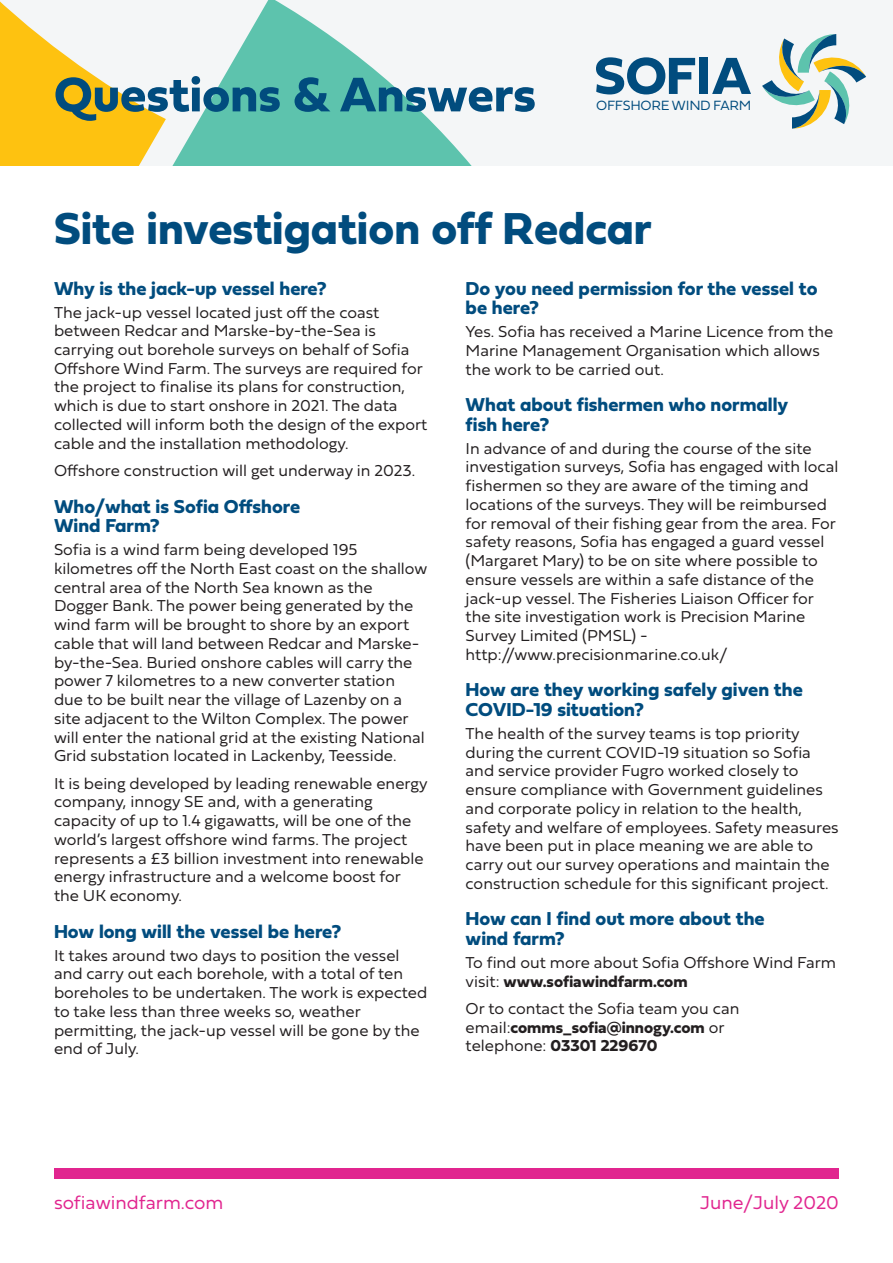
<style>
.page{position:relative;width:893px;height:1263px;background:#fff}
.page>*{position:absolute;margin:0;border:0;box-sizing:border-box;transform-origin:0 0}
.t1{font:50.7px "Fieldwork Geo Bold";color:#014c7e}
.t2{font:46.65px "Fieldwork Geo Bold";color:#014c7e}
.t3{font:19.5px/19.5px "Fieldwork Geo Bold";color:#014c7e}
.t4{font:19.35px "Fieldwork Hum Light";color:#e1258f}
.t5{font:16.5px/18.8px "Fieldwork Hum Light";color:#231f20}
.t6{font:700 16.5px/18.8px "Fieldwork Hum";color:#231f20}
.t7{font:13.95px "Fieldwork Hum Light";letter-spacing:-.02em;color:#014c7e}
.s1{font-family:"Fieldwork Hum Light";font-weight:400}
</style>
<div class="page">
<div style="left:0;top:0;width:893px;height:166px;background:#f4f6f7"></div>
<svg style="left:172px;top:0;width:300px;height:166px;fill:#5dc3ad"></svg>
<svg style="left:0;top:1px;width:166px;height:165px"></svg>
<svg style="left:762px;top:34px;width:104px;height:95px"></svg>
<div style="left:54px;top:1168px;width:785px;height:10px;background:#e1258f"></div>
<h1 class="t1" style="left:54px;top:55px;width:699px">Questions &amp; Answers <sup>SOFIA</sup></h1>
<p class="t7" style="left:596px;top:94px;width:157px">OFFSHORE WIND FARM</p>
<h2 class="t2" style="left:54px;top:192px;width:599px">Site investigation off Redcar</h2>
<p class="t3" style="left:54px;top:277px;width:274px">Why is the jack-up vessel here?</p>
<p class="t5" style="left:54px;top:302px;width:375px">The jack-up vessel located just off the coast between Redcar and Marske-by-the-Sea is carrying out borehole surveys on behalf of Sofia Offshore Wind Farm. The surveys are required for the project to finalise its plans for construction, which is due to start onshore in 2021. The data collected will inform both the design of the export cable and the installation methodology.</p>
<p class="t5" style="left:54px;top:460px;width:363px">Offshore construction will get underway in 2023.</p>
<p class="t3" style="left:54px;top:495px;width:248px">Who/what is Sofia Offshore<br>Wind Farm?</p>
<p class="t5" style="left:54px;top:539px;width:375px">Sofia is a wind farm being developed 195 kilometres off the North East coast on the shallow central area of the North Sea known as the Dogger Bank. The power being generated by the wind farm will be brought to shore by an export cable that will land between Redcar and Marske&shy;by-the-Sea. Buried onshore cables will carry the power 7 kilometres to a new converter station due to be built near the village of Lazenby on a site adjacent to the Wilton Complex. The power will enter the national grid at the existing National Grid substation located in Lackenby, Teesside.</p>
<p class="t5" style="left:54px;top:773px;width:375px">It is being developed by leading renewable energy company, innogy SE and, with a generating capacity of up to 1.4 gigawatts, will be one of the world’s largest offshore wind farms. The project represents a £3 billion investment into renewable energy infrastructure and a welcome boost for the UK economy.</p>
<p class="t3" style="left:54px;top:920px;width:289px">How long will the vessel be here?</p>
<p class="t5" style="left:54px;top:945px;width:375px">It takes around two days to position the vessel and carry out each borehole, with a total of ten boreholes to be undertaken. The work is expected to take less than three weeks so, weather permitting, the jack-up vessel will be gone by the end of July.</p>
<p class="t3" style="left:466px;top:277px;width:353px">Do you need permission for the vessel to be here?</p>
<p class="t5" style="left:466px;top:321px;width:369px">Yes. Sofia has received a Marine Licence from the<br>Marine Management Organisation which allows the work to be carried out.</p>
<p class="t3" style="left:466px;top:394px;width:324px">What about fishermen who normally fish here?</p>
<p class="t5" style="left:466px;top:438px;width:374px">In advance of and during the course of the site investigation surveys, Sofia has engaged with local fishermen so they are aware of the timing and locations of the surveys. They will be reimbursed for removal of their fishing gear from the area. For safety reasons, Sofia has engaged a guard vessel (Margaret Mary) to be on site where possible to ensure vessels are within a safe distance of the jack-up vessel. The Fisheries Liaison Officer for the site investigation work is Precision Marine Survey Limited (PMSL) - http://www.precisionmarine.co.uk/</p>
<p class="t3" style="left:466px;top:679px;width:339px">How are they working safely given the<br>COVID-19 situation?</p>
<p class="t5" style="left:466px;top:723px;width:375px">The health of the survey teams is top priority during the current COVID-19 situation so Sofia and service provider Fugro worked closely to ensure compliance with Government guidelines and corporate policy in relation to the health, safety and welfare of employees. Safety measures have been put in place meaning we are able to carry out our survey operations and maintain the construction schedule for this significant project.</p>
<p class="t3" style="left:466px;top:908px;width:301px">How can I find out more about the wind farm?</p>
<p class="t5" style="left:466px;top:952px;width:372px">To find out more about Sofia Offshore Wind Farm</p>
<p class="t6" style="left:466px;top:971px;width:223px"><span class="s1">visit:</span> www.sofiawindfarm.com</p>
<p class="t5" style="left:466px;top:998px;width:275px">Or to contact the Sofia team you can</p>
<p class="t6" style="left:466px;top:1017px;width:260px"><span class="s1">email:</span>comms_sofia@innogy.com <span class="s1">or telephone:</span> 03301 229670</p>
<p class="t4" style="left:54px;top:1187px;width:171px">sofiawindfarm.com</p>
<p class="t4" style="left:700px;top:1187px;width:140px">June/July 2020</p>
</div>
